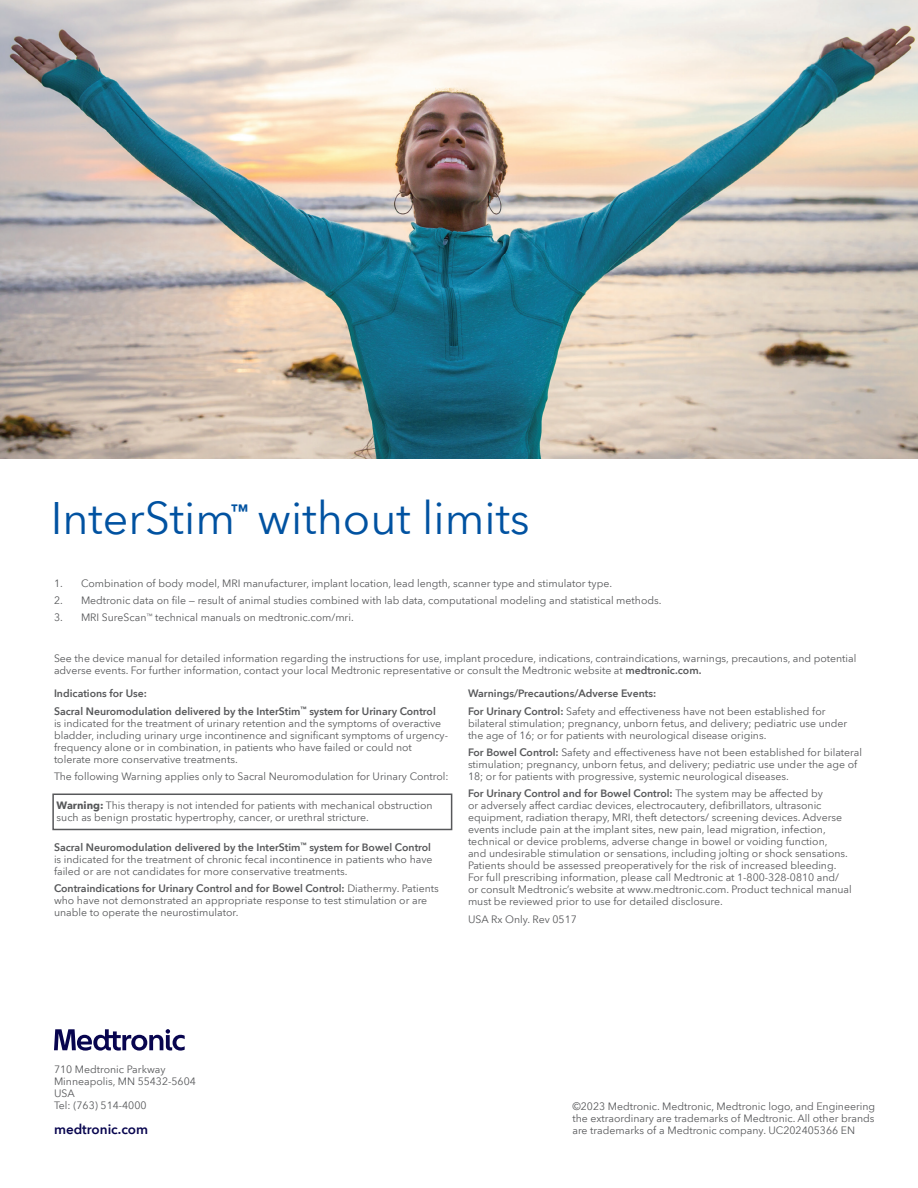
<style>
.page{position:relative;width:918px;height:1188px;background:#fff}
.page>*{position:absolute;margin:0;border:0;box-sizing:border-box;transform-origin:0 0}
.Subhead_2_medium{font:45px "Avenir Next World";color:#0152a1}
.Subhead_2_medium-2{font:600 17.55px "Avenir Next World";color:#0152a1}
.Legal__MDT_URL{font:600 13.5px "Avenir Next World";color:#08054f}
.Legal__References{font:10.5px/12px "Avenir Next World";color:#57585a}
.Legal__Attribution{font:10.5px/12px "Avenir Next World";color:#57585a;text-align:justify}
.Legal__References-2{font:600 10.5px "Avenir Next World";color:#57585a}
.s1{font-weight:600}
.s2{font-weight:700}
</style>
<div class="page">
<img style="left:0;top:0;width:918px;height:459px">
<div style="left:52px;top:794px;width:400px;height:36px;border:2px solid #57585a"></div>
<svg style="left:54px;top:1029px;width:131px;height:22px"></svg>
<p class="Subhead_2_medium" style="left:51px;top:482px;width:186px">InterStim</p>
<p class="Subhead_2_medium-2" style="left:231px;top:500px;width:19px">™</p>
<p class="Subhead_2_medium" style="left:258px;top:482px;width:274px">without limits</p>
<p class="Legal__References" style="left:54px;top:577px;width:560px">1. Combination of body model, MRI manufacturer, implant location, lead length, scanner type and stimulator type.</p>
<p class="Legal__References" style="left:54px;top:594px;width:609px">2. Medtronic data on file — result of animal studies combined with lab data, computational modeling and statistical methods.</p>
<p class="Legal__References" style="left:54px;top:612px;width:301px">3. MRI SureScan<sup>™</sup> technical manuals on medtronic.com/mri.</p>
<p class="Legal__References" style="left:54px;top:652px;width:804px">See the device manual for detailed information regarding the instructions for use, implant procedure, indications, contraindications, warnings, precautions, and potential adverse events. For further information, contact your local Medtronic representative or consult the Medtronic website at <span class="s1">medtronic.com.</span></p>
<p class="Legal__References-2" style="left:54px;top:687px;width:95px">Indications for Use:</p>
<p class="Legal__References" style="left:54px;top:705px;width:396px"><span class="s1">Sacral Neuromodulation delivered by the InterStim</span><sup>™</sup> <span class="s1">system for Urinary Control<br></span>is indicated for the treatment of urinary retention and the symptoms of overactive bladder, including urinary urge incontinence and significant symptoms of urgency&shy;frequency alone or in combination, in patients who have failed or could not tolerate more conservative treatments.</p>
<p class="Legal__References" style="left:54px;top:771px;width:396px">The following Warning applies only to Sacral Neuromodulation for Urinary Control:</p>
<p class="Legal__References" style="left:57px;top:800px;width:377px"><span class="s2">Warning:</span> This therapy is not intended for patients with mechanical obstruction such as benign prostatic hypertrophy, cancer, or urethral stricture.</p>
<p class="Legal__References" style="left:54px;top:841px;width:380px"><span class="s1">Sacral Neuromodulation delivered by the InterStim</span><sup>™</sup> <span class="s1">system for Bowel Control </span>is indicated for the treatment of chronic fecal incontinence in patients who have failed or are not candidates for more conservative treatments.</p>
<p class="Legal__References" style="left:54px;top:883px;width:386px"><span class="s1">Contraindications for Urinary Control and for Bowel Control:</span> Diathermy. Patients who have not demonstrated an appropriate response to test stimulation or are unable to operate the neurostimulator.</p>
<p class="Legal__References-2" style="left:468px;top:687px;width:190px">Warnings/Precautions/Adverse Events:</p>
<p class="Legal__References" style="left:468px;top:705px;width:381px"><span class="s1">For Urinary Control:</span> Safety and effectiveness have not been established for bilateral stimulation; pregnancy, unborn fetus, and delivery; pediatric use under the age of 16; or for patients with neurological disease origins.</p>
<p class="Legal__References" style="left:468px;top:747px;width:396px"><span class="s1">For Bowel Control:</span> Safety and effectiveness have not been established for bilateral stimulation; pregnancy, unborn fetus, and delivery; pediatric use under the age of<br>18; or for patients with progressive, systemic neurological diseases.</p>
<p class="Legal__References" style="left:468px;top:788px;width:385px"><span class="s1">For Urinary Control and for Bowel Control:</span> The system may be affected by<br>or adversely affect cardiac devices, electrocautery, defibrillators, ultrasonic equipment, radiation therapy, MRI, theft detectors/ screening devices. Adverse events include pain at the implant sites, new pain, lead migration, infection, technical or device problems, adverse change in bowel or voiding function,<br>and undesirable stimulation or sensations, including jolting or shock sensations.<br>Patients should be assessed preoperatively for the risk of increased bleeding.<br>For full prescribing information, please call Medtronic at 1-800-328-0810 and/ or consult Medtronic’s website at www.medtronic.com. Product technical manual must be reviewed prior to use for detailed disclosure.</p>
<p class="Legal__References" style="left:468px;top:913px;width:110px">USA Rx Only. Rev 0517</p>
<p class="Legal__Attribution" style="left:54px;top:1064px;width:113px">710 Medtronic Parkway</p>
<p class="Legal__Attribution" style="left:54px;top:1076px;width:143px">Minneapolis, MN 55432-5604</p>
<p class="Legal__Attribution" style="left:54px;top:1088px;width:22px">USA</p>
<p class="Legal__Attribution" style="left:54px;top:1100px;width:94px">Tel: (763) 514-4000</p>
<p class="Legal__MDT_URL" style="left:54px;top:1121px;width:96px">medtronic.com</p>
<p class="Legal__Attribution" style="left:572px;top:1100px;width:304px">©2023 Medtronic. Medtronic, Medtronic logo, and Engineering the extraordinary are trademarks of Medtronic. All other brands are trademarks of a Medtronic company. UC202405366 EN</p>
</div>
